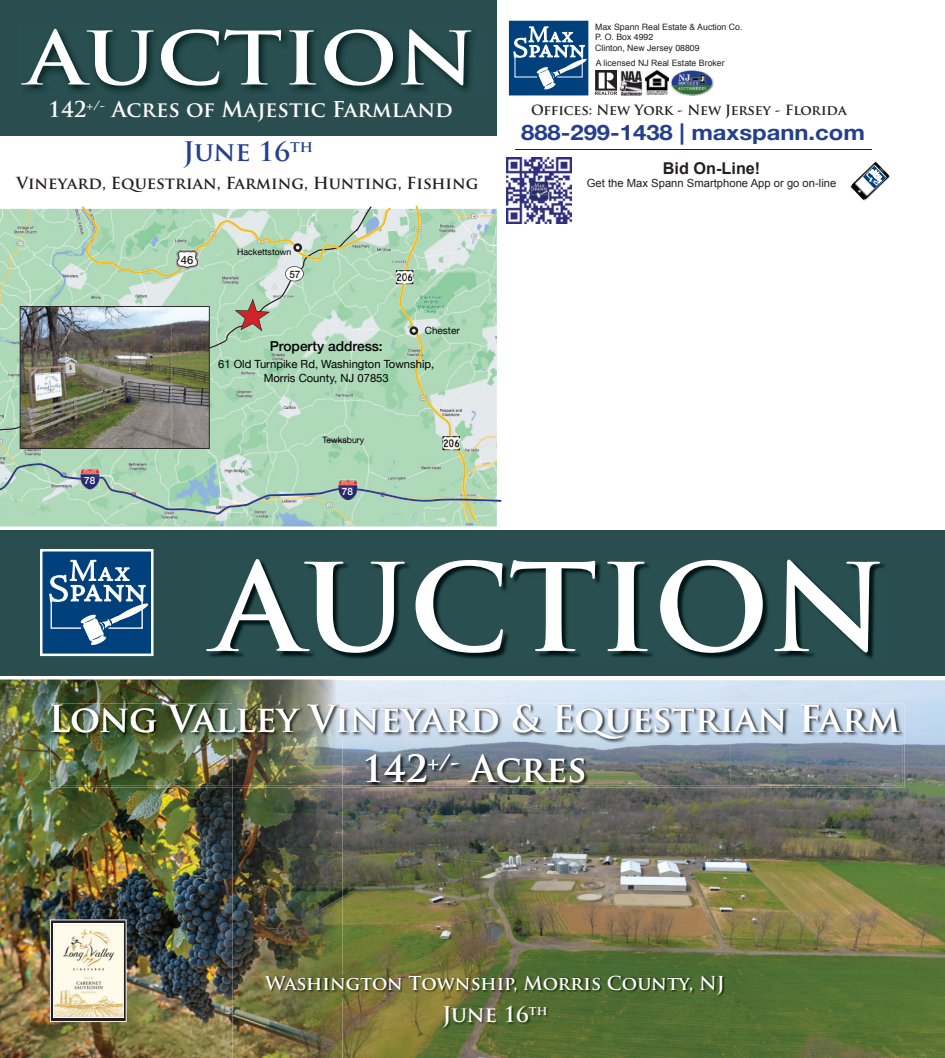
<style>
.page{position:relative;width:945px;height:1058px;background:#fff}
.page>*{position:absolute;margin:0;border:0;box-sizing:border-box;transform-origin:0 0}
.t1{font:700 36.25px/50px "Trajan Pro";color:#fff;text-align:center}
.t2{font:700 26.25px "Trajan Pro";color:#253f8e}
.t3{font:700 21.25px "Trajan Pro";color:#fff}
.t4{font:700 21.25px "Helvetica Neue";color:#253f8e;scale:1.12 1}
.t5{font:700 18.75px "Trajan Pro";color:#fff}
.t6{font:700 16.25px "Trajan Pro";color:#231f20}
.t7{font:700 16.25px "Arial";color:#231f20}
.t8{font:700 13.75px "Trajan Pro";letter-spacing:-.02em;color:#231f20}
.t9{font:500 13.75px "Helvetica Neue";color:#000}
.t10{font:11.25px/13.5px "Helvetica Neue";color:#000;text-align:center}
.t11{font:11.25px "Arial";color:#231f20}
.t12{font:500 11.25px "Helvetica Neue";color:#231f20}
.t13{font:500 10.25px "Helvetica Neue";color:#231f20}
.t14{font:10px "Helvetica Neue";color:#000}
.t15{font:500 9.88px "Helvetica Neue";color:#fff}
.t16{font:8.75px/10.5px "Helvetica";color:#231f20}
.t17{font:8.75px "Arial";color:#231f20}
.t18{font:8.75px "Helvetica Neue";color:#000}
</style>
<div class="page">
<img style="left:41px;top:520px;width:166px;height:6px">
<div style="left:0;top:0;width:497px;height:135px;background:#2a4e50"></div>
<div style="left:0;top:530px;width:945px;height:145px;background:#2a4e50"></div>
<img style="left:27px;top:28px;width:446px;height:64px">
<svg style="left:21px;top:29px;width:450px;height:57px"></svg>
<svg style="left:508px;top:20px;width:81px;height:76px;background:#3b6c9a"></svg>
<hr style="left:516px;top:149px;width:356px;height:1px;background:#231f20">
<img style="left:850px;top:161px;width:40px;height:40px">
<svg style="left:862px;top:165px;width:24px;height:24px"></svg>
<img style="left:620px;top:70px;width:23px;height:26px">
<img style="left:645px;top:70px;width:23px;height:25px">
<img style="left:596px;top:70px;width:20px;height:25px">
<img style="left:671px;top:71px;width:43px;height:24px">
<img style="left:506px;top:158px;width:66px;height:65px">
<img style="left:0;top:679px;width:945px;height:379px">
<img style="left:232px;top:680px;width:110px;height:23px">
<img style="left:232px;top:787px;width:110px;height:271px">
<img style="left:210px;top:564px;width:675px;height:95px">
<svg style="left:206px;top:559px;width:674px;height:94px"></svg>
<svg style="left:40px;top:549px;width:114px;height:107px;background:#43729e"></svg>
<img style="left:443px;top:1005px;width:106px;height:25px">
<img style="left:265px;top:974px;width:462px;height:23px">
<img style="left:50px;top:703px;width:855px;height:84px">
<img style="left:0;top:205px;width:501px;height:315px">
<svg style="left:50px;top:919px;width:77px;height:103px;background:#dcd6c3"></svg>
<img style="left:51px;top:703px;width:852px;height:82px">
<img style="left:342px;top:704px;width:558px;height:34px">
<img style="left:51px;top:704px;width:291px;height:34px">
<img style="left:366px;top:754px;width:60px;height:28px">
<img style="left:428px;top:753px;width:31px;height:17px">
<img style="left:459px;top:754px;width:125px;height:28px">
<h3 class="t3" style="left:48px;top:96px;width:406px">142<sup>+/-</sup> Acres of Majestic Farmland</h3>
<h2 class="t2" style="left:183px;top:135px;width:131px">June 16<sup>th</sup></h2>
<h3 class="t6" style="left:17px;top:172px;width:463px">Vineyard, Equestrian, Farming, Hunting, Fishing</h3>
<p class="t15" style="left:84px;top:473px;width:13px">78</p>
<p class="t12" style="left:181px;top:250px;width:14px">46</p>
<p class="t18" style="left:237px;top:245px;width:56px">Hackettstown</p>
<p class="t13" style="left:289px;top:266px;width:13px">57</p>
<p class="t14" style="left:425px;top:323px;width:36px">Chester</p>
<h3 class="t9" style="left:270px;top:335px;width:115px">Property address:</h3>
<p class="t10" style="left:218px;top:358px;width:218px">61 Old Turnpike Rd, Washington Township,<br>Morris County, NJ 07853</p>
<p class="t18" style="left:323px;top:433px;width:43px">Tewksbury</p>
<p class="t15" style="left:342px;top:483px;width:13px">78</p>
<p class="t16" style="left:595px;top:22px;width:149px">Max Spann Real Estate &amp; Auction Co.<br>P. O. Box 4992<br>Clinton, New Jersey 08809</p>
<p class="t17" style="left:596px;top:57px;width:130px">A licensed NJ Real Estate Broker</p>
<h3 class="t8" style="left:531px;top:102px;width:317px">Offices: New York - New Jersey - Florida</h3>
<h3 class="t4" style="left:521px;top:115px;width:308px">888-299-1438 | maxspann.com</h3>
<h3 class="t7" style="left:663px;top:157px;width:99px">Bid On-Line!</h3>
<p class="t11" style="left:587px;top:176px;width:251px">Get the Max Spann Smartphone App or go on-line</p>
<h1 class="t1" style="left:48px;top:694px;width:853px">Long Valley Vineyard &amp; Equestrian Farm<br>142<sup>+/-</sup> Acres</h1>
<h3 class="t5" style="left:265px;top:971px;width:461px">Washington Township, Morris County, NJ</h3>
<h3 class="t3" style="left:442px;top:1001px;width:107px">June 16<sup>th</sup></h3>
</div>
